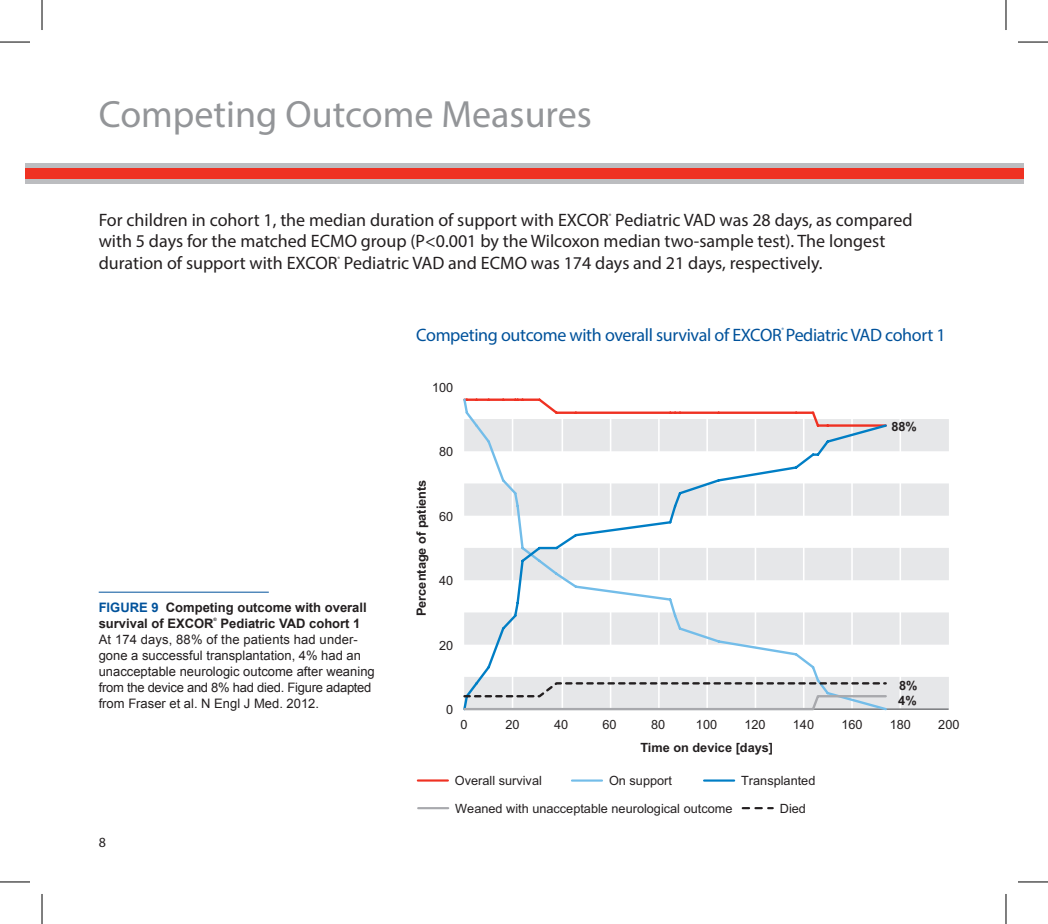
<style>
.page{position:relative;width:1048px;height:924px;background:#fff}
.page>*{position:absolute;margin:0;border:0;box-sizing:border-box;transform-origin:0 0}
.Heads{font:38px "Myriad Pro";color:#939598}
.Fließtext{font:18px/21.6px "Myriad Pro";color:#231f20}
.Bold_9pt{font:18px "Myriad Pro";letter-spacing:-.02em;color:#01529b}
.Bold_6_5_pt{font:14px "Myriad Pro";color:#231f20}
.Bold_6_5_pt-2{font:13px/16px "Arial";color:#231f20}
.Bold_6_5_pt-3{font:700 13px/16px "Arial";color:#231f20}
.t1{font:12.8px "Arial";color:#231f20}
.t2{font:700 12.8px "Arial";color:#231f20}
.Fließtext-2{font:6.2px "Myriad Pro";color:#231f20}
.Bold_9pt-2{font:6.2px "Myriad Pro";color:#01529b}
.Bold_6_5_pt-4{font:700 4.6px "Arial";color:#231f20}
.s1{color:#01529b}
.s2{font-weight:700}
</style>
<div class="page">
<svg style="left:888px;top:419px;width:61px;height:289px;fill:#e6e7e9"></svg>
<hr style="left:899px;top:385px;width:2px;height:323px;background:#fff">
<hr style="left:464px;top:708px;width:484px;height:1px;background:#808285">
<svg style="left:463px;top:398px;width:425px;height:24px"></svg>
<svg style="left:464px;top:422px;width:424px;height:258px"></svg>
<svg style="left:463px;top:680px;width:425px;height:31px;background:#d4d7da"></svg>
<hr style="left:418px;top:779px;width:30px;height:2px;background:#ef3122">
<hr style="left:572px;top:779px;width:30px;height:2px;background:#73bde9">
<hr style="left:704px;top:779px;width:30px;height:2px;background:#007ec5">
<hr style="left:418px;top:806px;width:30px;height:2px;background:#a8a9ad">
<svg style="left:743px;top:807px;width:30px;height:1px"></svg>
<div style="left:25px;top:164px;width:998px;height:20px;background:#bcbdc0"></div>
<div style="left:25px;top:169px;width:998px;height:10px;background:#ef3122"></div>
<hr style="left:99px;top:591px;width:170px;height:1px;background:#01529b">
<hr style="left:0;top:42px;width:30px;height:1px;background:#000">
<hr style="left:1018px;top:42px;width:30px;height:1px;background:#000">
<hr style="left:0;top:881px;width:30px;height:1px;background:#000">
<hr style="left:1018px;top:881px;width:30px;height:1px;background:#000">
<hr style="left:42px;top:0;width:1px;height:30px;background:#000">
<hr style="left:42px;top:893px;width:1px;height:30px;background:#000">
<hr style="left:1005px;top:0;width:1px;height:30px;background:#000">
<hr style="left:1005px;top:893px;width:1px;height:30px;background:#000">
<p class="Heads" style="left:99px;top:90px;width:494px">Competing Outcome Measures</p>
<p class="Fließtext" style="left:99px;top:208px;width:815px">For children in cohort 1, the median duration of support with EXCOR Pediatric VAD was 28 days, as compared</p>
<p class="Fließtext-2" style="left:609px;top:212px;width:4px">®</p>
<p class="Fließtext" style="left:99px;top:230px;width:788px">with 5 days for the matched ECMO group (P&lt;0.001 by the Wilcoxon median two-sample test). The longest duration of support with EXCOR Pediatric VAD and ECMO was 174 days and 21 days, respectively.</p>
<p class="Fließtext-2" style="left:337px;top:255px;width:4px">®</p>
<p class="Bold_9pt" style="left:416px;top:323px;width:531px">Competing outcome with overall survival of EXCOR Pediatric VAD cohort 1</p>
<p class="Bold_9pt-2" style="left:781px;top:326px;width:4px">®</p>
<p class="Bold_6_5_pt-3" style="left:99px;top:599px;width:269px"><span class="s1">FIGURE 9</span> Competing outcome with overall survival of EXCOR</p>
<p class="Bold_6_5_pt-4" style="left:214px;top:616px;width:5px">®</p>
<p class="Bold_6_5_pt-2" style="left:99px;top:615px;width:278px;text-indent:122px"><span class="s2">Pediatric VAD cohort 1<br></span>At 174 days, 88% of the patients had under&shy;gone a successful transplantation, 4% had an unacceptable neurologic outcome after weaning from the device and 8% had died. Figure adapted from Fraser et al. N Engl J Med. 2012.</p>
<p class="Bold_6_5_pt" style="left:99px;top:833px;width:9px">8</p>
<p class="t1" style="left:432px;top:379px;width:23px">100</p>
<p class="t2" style="left:413px;top:616px;width:138px;rotate:-90deg">Percentage of patients</p>
<p class="t1" style="left:439px;top:443px;width:16px">80</p>
<p class="t1" style="left:439px;top:507px;width:16px">60</p>
<p class="t1" style="left:439px;top:572px;width:16px">40</p>
<p class="t1" style="left:439px;top:636px;width:16px">20</p>
<p class="t2" style="left:891px;top:418px;width:27px">88%</p>
<p class="t1" style="left:446px;top:701px;width:9px">0</p>
<p class="t2" style="left:899px;top:676px;width:20px">8%</p>
<p class="t2" style="left:898px;top:692px;width:20px">4%</p>
<p class="t1" style="left:461px;top:716px;width:9px">0</p>
<p class="t1" style="left:505px;top:716px;width:16px">20</p>
<p class="t1" style="left:554px;top:716px;width:16px">40</p>
<p class="t1" style="left:602px;top:716px;width:16px">60</p>
<p class="t1" style="left:651px;top:716px;width:16px">80</p>
<p class="t1" style="left:696px;top:716px;width:23px">100</p>
<p class="t1" style="left:744px;top:716px;width:23px">120</p>
<p class="t1" style="left:793px;top:716px;width:23px">140</p>
<p class="t1" style="left:841px;top:716px;width:23px">160</p>
<p class="t1" style="left:890px;top:716px;width:23px">180</p>
<p class="t1" style="left:938px;top:716px;width:23px">200</p>
<p class="t2" style="left:640px;top:738px;width:134px">Time on device [days]</p>
<p class="t1" style="left:455px;top:771px;width:88px">Overall survival</p>
<p class="t1" style="left:609px;top:772px;width:64px">On support</p>
<p class="t1" style="left:741px;top:772px;width:76px">Transplanted</p>
<p class="t1" style="left:455px;top:799px;width:279px">Weaned with unacceptable neurological outcome</p>
<p class="t1" style="left:780px;top:799px;width:28px">Died</p>
</div>
